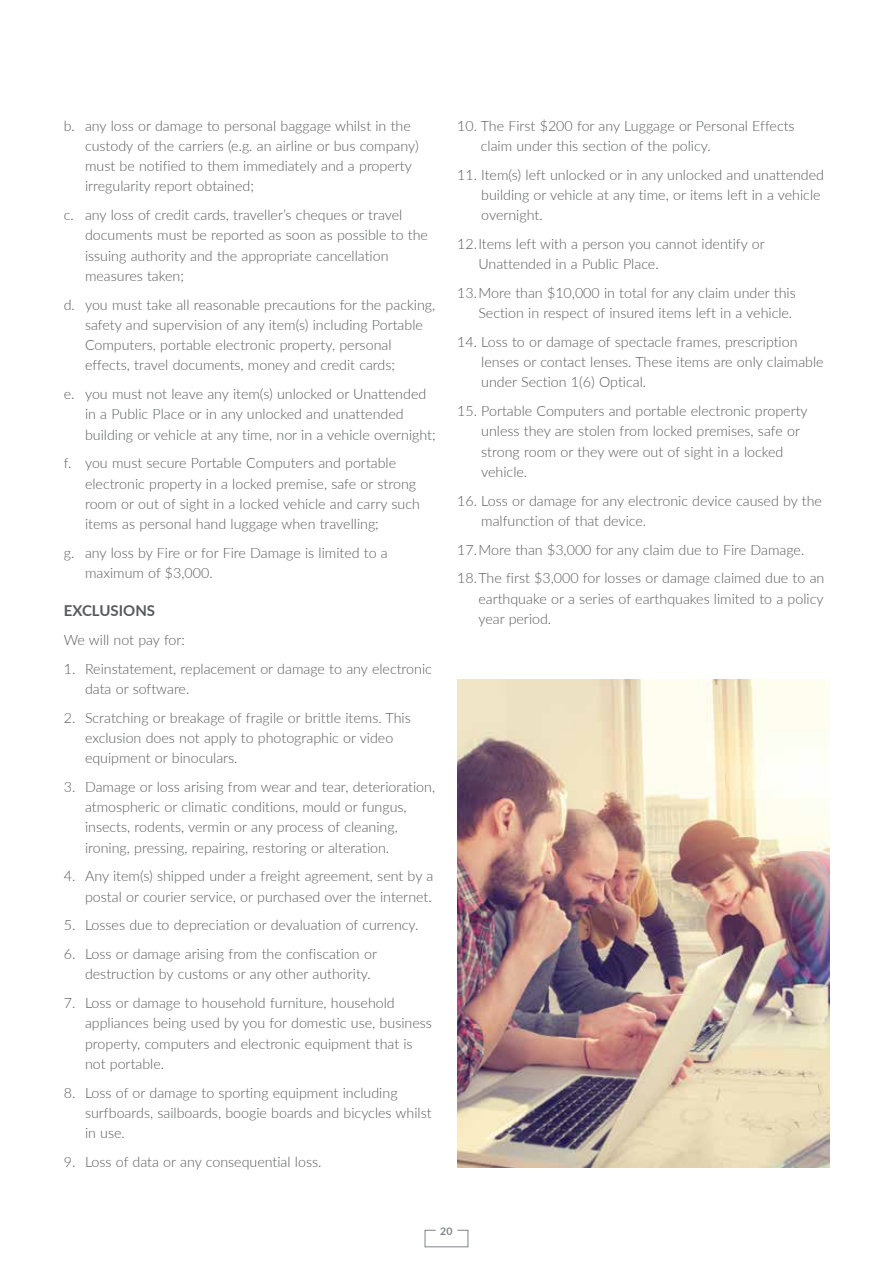
<style>
.page{position:relative;width:893px;height:1263px;background:#fff}
.page>*{position:absolute;margin:0;border:0;box-sizing:border-box;transform-origin:0 0}
.t1{font:700 15px "Lato";color:#58595b}
.t2{font:300 14.25px/20.2px "Lato";color:#58595b}
.t3{font:700 10.5px "Lato";color:#808285}
</style>
<div class="page">
<svg style="left:425px;top:1230px;width:43px;height:17px"></svg>
<img style="left:457px;top:679px;width:372px;height:488px">
<p class="t2" style="left:85px;top:115px;width:335px;text-indent:-21px">b. any loss or damage to personal baggage whilst in the custody of the carriers (e.g. an airline or bus company) must be notified to them immediately and a property irregularity report obtained;</p>
<p class="t2" style="left:85px;top:204px;width:344px;text-indent:-21px">c. any loss of credit cards, traveller’s cheques or travel documents must be reported as soon as possible to the issuing authority and the appropriate cancellation measures taken;</p>
<p class="t2" style="left:85px;top:294px;width:352px;text-indent:-21px">d. you must take all reasonable precautions for the packing, safety and supervision of any item(s) including Portable Computers, portable electronic property, personal effects, travel documents, money and credit cards;</p>
<p class="t2" style="left:85px;top:383px;width:352px;text-indent:-21px">e. you must not leave any item(s) unlocked or Unattended in a Public Place or in any unlocked and unattended building or vehicle at any time, nor in a vehicle overnight;</p>
<p class="t2" style="left:85px;top:453px;width:336px;text-indent:-21px">f. you must secure Portable Computers and portable electronic property in a locked premise, safe or strong room or out of sight in a locked vehicle and carry such items as personal hand luggage when travelling;</p>
<p class="t2" style="left:85px;top:542px;width:304px;text-indent:-21px">g. any loss by Fire or for Fire Damage is limited to a maximum of $3,000.</p>
<p class="t1" style="left:64px;top:600px;width:93px">EXCLUSIONS</p>
<p class="t2" style="left:64px;top:629px;width:123px">We will not pay for:</p>
<p class="t2" style="left:85px;top:658px;width:348px;text-indent:-21px">1. Reinstatement, replacement or damage to any electronic data or software.</p>
<p class="t2" style="left:85px;top:707px;width:327px;text-indent:-21px">2. Scratching or breakage of fragile or brittle items. This exclusion does not apply to photographic or video equipment or binoculars.</p>
<p class="t2" style="left:85px;top:776px;width:352px;text-indent:-21px">3. Damage or loss arising from wear and tear, deterioration, atmospheric or climatic conditions, mould or fungus, insects, rodents, vermin or any process of cleaning, ironing, pressing, repairing, restoring or alteration.</p>
<p class="t2" style="left:64px;top:866px;width:371px;text-align:right">4. Any item(s) shipped under a freight agreement, sent by a postal or courier service, or purchased over the internet.</p>
<p class="t2" style="left:64px;top:915px;width:356px">5. Losses due to depreciation or devaluation of currency.</p>
<p class="t2" style="left:85px;top:943px;width:293px;text-indent:-21px">6. Loss or damage arising from the confiscation or destruction by customs or any other authority.</p>
<p class="t2" style="left:85px;top:992px;width:348px;text-indent:-21px">7. Loss or damage to household furniture, household appliances being used by you for domestic use, business property, computers and electronic equipment that is not portable.</p>
<p class="t2" style="left:85px;top:1082px;width:348px;text-indent:-21px">8. Loss of or damage to sporting equipment including surfboards, sailboards, boogie boards and bicycles whilst in use.</p>
<p class="t2" style="left:64px;top:1151px;width:259px">9. Loss of data or any consequential loss.</p>
<p class="t2" style="left:481px;top:115px;width:315px;text-indent:-24px">10. The First $200 for any Luggage or Personal Effects claim under this section of the policy.</p>
<p class="t2" style="left:481px;top:164px;width:344px;text-indent:-24px">11. Item(s) left unlocked or in any unlocked and unattended building or vehicle at any time, or items left in a vehicle overnight.</p>
<p class="t2" style="left:478px;top:233px;width:288px;text-indent:-21px">12.Items left with a person you cannot identify or<br>Unattended in a Public Place.</p>
<p class="t2" style="left:457px;top:282px;width:340px;text-align:right">13.More than $10,000 in total for any claim under this<br>Section in respect of insured items left in a vehicle.</p>
<p class="t2" style="left:481px;top:331px;width:344px;text-indent:-24px">14. Loss to or damage of spectacle frames, prescription lenses or contact lenses. These items are only claimable under Section 1(6) Optical.</p>
<p class="t2" style="left:481px;top:400px;width:328px;text-indent:-24px">15. Portable Computers and portable electronic property unless they are stolen from locked premises, safe or strong room or they were out of sight in a locked vehicle.</p>
<p class="t2" style="left:481px;top:490px;width:342px;text-indent:-24px">16. Loss or damage for any electronic device caused by the malfunction of that device.</p>
<p class="t2" style="left:457px;top:535px;width:369px;line-height:28.8px">17.More than $3,000 for any claim due to Fire Damage.<br>18.The first $3,000 for losses or damage claimed due to an</p>
<p class="t2" style="left:478px;top:588px;width:347px">earthquake or a series of earthquakes limited to a policy year period.</p>
<p class="t3" style="left:440px;top:1224px;width:14px">20</p>
</div>
